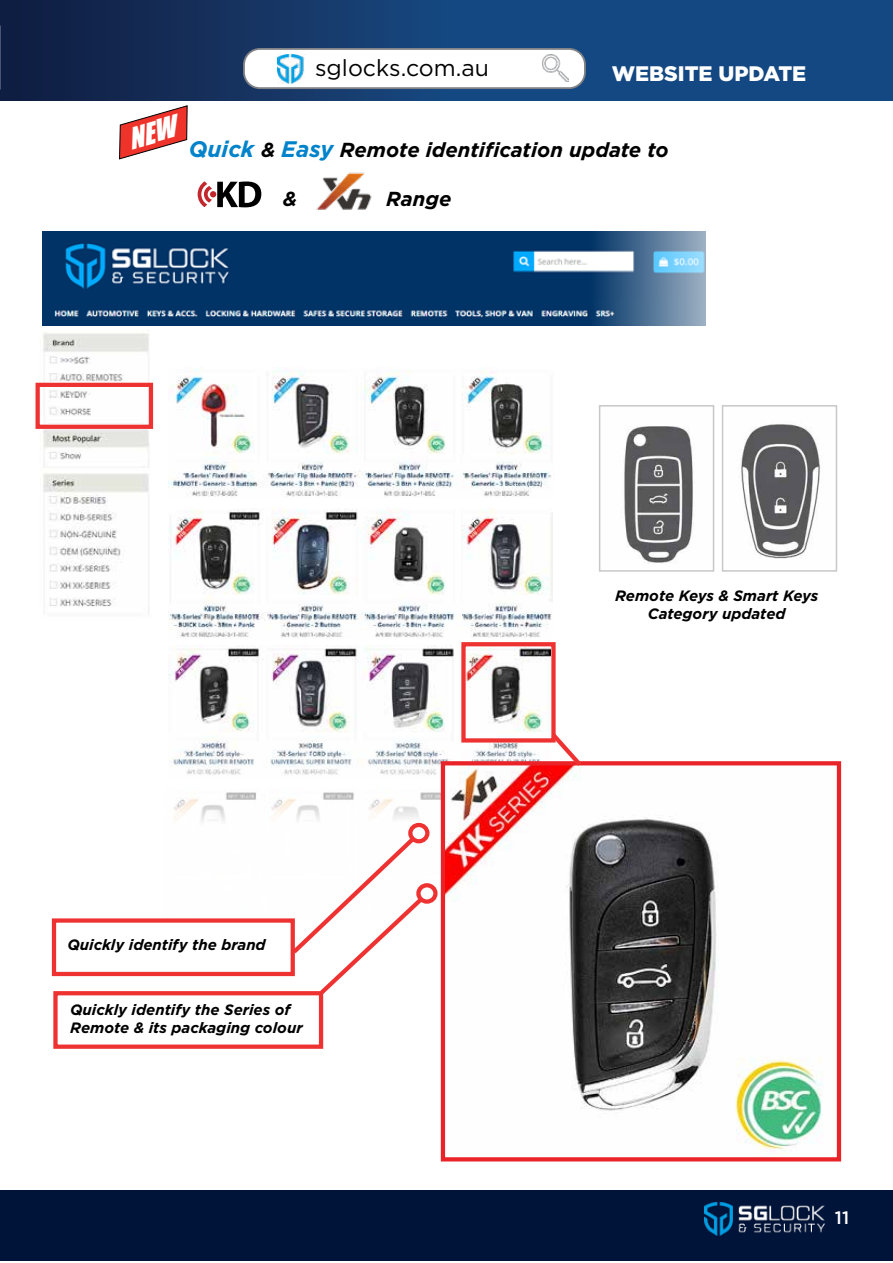
<style>
.page{position:relative;width:893px;height:1263px;background:#fff}
.page>*{position:absolute;margin:0;border:0;box-sizing:border-box;transform-origin:0 0}
.t1{font:23.1px "Gotham";color:#000}
.t2{font:900 21px "Gotham";color:#fff}
.t3{font:italic 700 20.25px "Gotham";color:#000}
.t4{font:500 18px "Gotham";color:#fff}
.t5{font:italic 700 15px/18px "Gotham";color:#000}
.s1{font-size:22.5px;color:#0083ca}
</style>
<div class="page">
<img style="left:741px;top:424px;width:79px;height:135px">
<div style="left:722px;top:405px;width:115px;height:167px;border:2px solid #c7c8ca"></div>
<img style="left:624px;top:426px;width:70px;height:138px">
<div style="left:599px;top:405px;width:115px;height:167px;border:2px solid #c7c8ca"></div>
<svg style="left:0;top:0;width:893px;height:100px;background:#143b6e"></svg>
<div style="left:0;top:1191px;width:893px;height:70px;background:#001339"></div>
<img style="left:43px;top:232px;width:663px;height:93px">
<img style="left:39px;top:330px;width:112px;height:284px">
<img style="left:168px;top:367px;width:383px;height:130px">
<img style="left:168px;top:508px;width:385px;height:130px">
<img style="left:168px;top:646px;width:383px;height:133px">
<img style="left:174px;top:788px;width:267px;height:132px">
<img style="left:446px;top:766px;width:377px;height:388px">
<div style="left:441px;top:761px;width:400px;height:400px;border:4px solid #ea2328"></div>
<div style="left:408px;top:823px;width:21px;height:20px;border:4px solid #ee3232;border-radius:50%"></div>
<div style="left:416px;top:883px;width:22px;height:21px;border:4px solid #ee3232;border-radius:50%"></div>
<svg style="left:288px;top:832px;width:139px;height:166px"></svg>
<div style="left:52px;top:918px;width:243px;height:58px;border:4px solid #ee3232"></div>
<div style="left:53px;top:991px;width:270px;height:58px;border:4px solid #ee3232"></div>
<div style="left:461px;top:642px;width:95px;height:100px;border:4px solid #ee3232"></div>
<div style="left:244px;top:49px;width:341px;height:39px;background:#fff;border-radius:16px"></div>
<div style="left:243px;top:48px;width:343px;height:41px;border:2px solid #808285;border-radius:16px"></div>
<img style="left:542px;top:54px;width:27px;height:27px">
<img style="left:277px;top:54px;width:28px;height:30px">
<svg style="left:547px;top:729px;width:39px;height:41px"></svg>
<div style="left:36px;top:383px;width:117px;height:46px;border:4px solid #ee3232"></div>
<svg style="left:198px;top:181px;width:63px;height:26px"></svg>
<img style="left:310px;top:172px;width:66px;height:65px">
<img style="left:704px;top:1203px;width:120px;height:32px">
<svg style="left:119px;top:105px;width:69px;height:55px"></svg>
<h1 class="t1" style="left:315px;top:53px;width:175px">sglocks.com.au</h1>
<h2 class="t2" style="left:612px;top:59px;width:196px">WEBSITE UPDATE</h2>
<h3 class="t3" style="left:189px;top:137px;width:481px"><span class="s1">Quick</span> &amp; <span class="s1">Easy</span> Remote identification update to</h3>
<h3 class="t3" style="left:283px;top:186px;width:16px">&amp;</h3>
<h3 class="t3" style="left:386px;top:186px;width:67px">Range</h3>
<p class="t5" style="left:67px;top:935px;width:200px">Quickly identify the brand</p>
<p class="t5" style="left:70px;top:1000px;width:234px">Quickly identify the Series of<br>Remote &amp; its packaging colour</p>
<p class="t5" style="left:615px;top:586px;width:205px;text-align:center">Remote Keys &amp; Smart Keys<br>Category updated</p>
<p class="t4" style="left:835px;top:1206px;width:16px">11</p>
</div>
